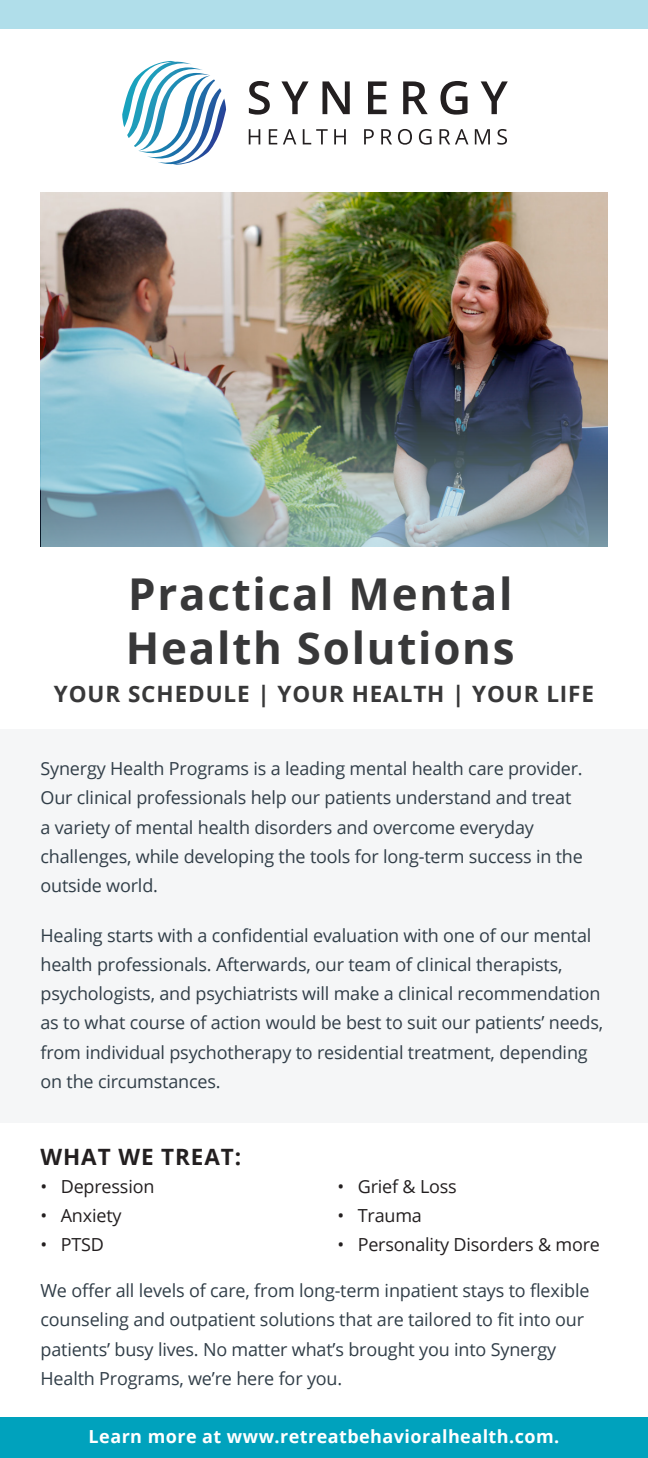
<style>
.page{position:relative;width:648px;height:1458px;background:#fff}
.page>*{position:absolute;margin:0;border:0;box-sizing:border-box;transform-origin:0 0}
.t1{font:700 43.88px/54px "Open Sans";letter-spacing:.04em;color:#383839}
.t2{font:700 22.5px "Open Sans";letter-spacing:.04em;color:#383839}
.t3{font:700 22.5px "Open Sans";letter-spacing:.04em;color:#231f20}
.t4{font:18px/29.2px "Open Sans";letter-spacing:-.01em;color:#313e48}
.t5{font:18px "Open Sans";letter-spacing:-.01em;color:#231f20}
.t6{font:700 18px "Open Sans";letter-spacing:.025em;color:#fff}
</style>
<div class="page">
<div style="left:0;top:0;width:648px;height:28px;background:#b0deea"></div>
<svg style="left:122px;top:61px;width:104px;height:104px"></svg>
<svg style="left:249px;top:81px;width:21px;height:34px"></svg>
<svg style="left:281px;top:81px;width:28px;height:33px"></svg>
<svg style="left:322px;top:81px;width:28px;height:33px"></svg>
<svg style="left:368px;top:81px;width:19px;height:33px"></svg>
<svg style="left:403px;top:81px;width:25px;height:33px"></svg>
<svg style="left:440px;top:81px;width:28px;height:34px"></svg>
<svg style="left:481px;top:81px;width:27px;height:33px"></svg>
<svg style="left:249px;top:129px;width:11px;height:15px"></svg>
<svg style="left:269px;top:129px;width:8px;height:15px"></svg>
<svg style="left:283px;top:129px;width:13px;height:15px"></svg>
<svg style="left:303px;top:129px;width:25px;height:15px"></svg>
<svg style="left:334px;top:129px;width:12px;height:15px"></svg>
<svg style="left:364px;top:129px;width:10px;height:15px"></svg>
<svg style="left:381px;top:129px;width:11px;height:15px"></svg>
<svg style="left:398px;top:129px;width:14px;height:16px"></svg>
<svg style="left:419px;top:129px;width:13px;height:16px"></svg>
<svg style="left:440px;top:129px;width:28px;height:15px"></svg>
<svg style="left:475px;top:129px;width:15px;height:15px"></svg>
<svg style="left:497px;top:129px;width:10px;height:16px"></svg>
<div style="left:0;top:729px;width:648px;height:394px;background:#f5f6f7"></div>
<img style="left:40px;top:192px;width:568px;height:355px">
<img style="left:41px;top:350px;width:566px;height:197px">
<div style="left:0;top:1418px;width:648px;height:40px;background:#00a2bd"></div>
<p class="t1" style="left:126px;top:566px;width:390px">Practical Mental<br>Health Solutions</p>
<p class="t2" style="left:54px;top:678px;width:542px">YOUR SCHEDULE | YOUR HEALTH | YOUR LIFE</p>
<p class="t4" style="left:40px;top:754px;width:544px">Synergy Health Programs is a leading mental health care provider.<br>Our clinical professionals help our patients understand and treat a variety of mental health disorders and overcome everyday challenges, while developing the tools for long-term success in the outside world.</p>
<p class="t4" style="left:40px;top:920px;width:564px">Healing starts with a confidential evaluation with one of our mental health professionals. Afterwards, our team of clinical therapists, psychologists, and psychiatrists will make a clinical recommendation as to what course of action would be best to suit our patients’ needs, from individual psychotherapy to residential treatment, depending on the circumstances.</p>
<p class="t3" style="left:40px;top:1141px;width:202px">WHAT WE TREAT:</p>
<p class="t5" style="left:40px;top:1174px;width:115px">• Depression</p>
<p class="t5" style="left:40px;top:1203px;width:83px">• Anxiety</p>
<p class="t5" style="left:40px;top:1232px;width:65px">• PTSD</p>
<p class="t5" style="left:338px;top:1174px;width:121px">• Grief &amp; Loss</p>
<p class="t5" style="left:338px;top:1203px;width:86px">• Trauma</p>
<p class="t5" style="left:338px;top:1232px;width:264px">• Personality Disorders &amp; more</p>
<p class="t4" style="left:40px;top:1276px;width:550px">We offer all levels of care, from long-term inpatient stays to flexible counseling and outpatient solutions that are tailored to fit into our patients’ busy lives. No matter what’s brought you into Synergy Health Programs, we’re here for you.</p>
<p class="t6" style="left:89px;top:1424px;width:472px">Learn more at www.retreatbehavioralhealth.com.</p>
</div>
